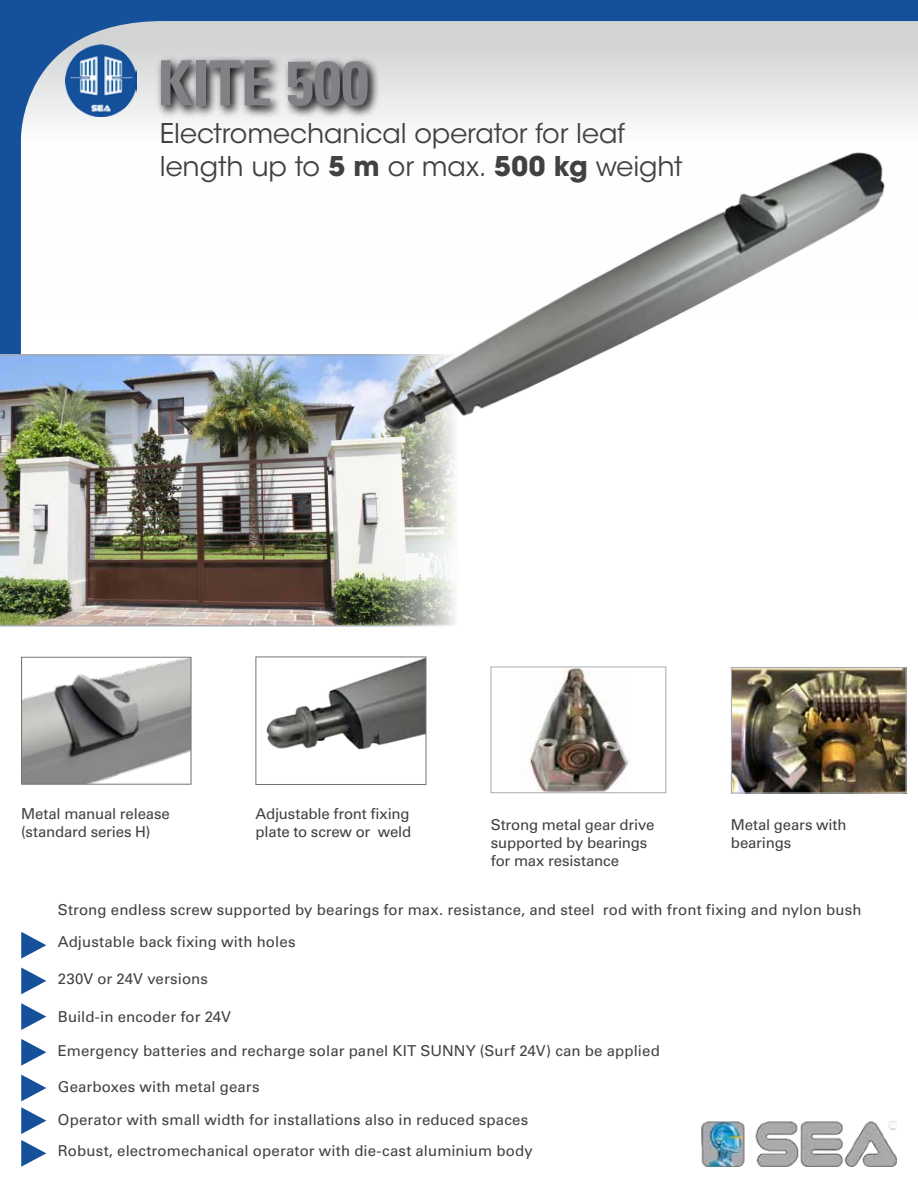
<style>
.page{position:relative;width:918px;height:1188px;background:#fff}
.page>*{position:absolute;margin:0;border:0;box-sizing:border-box;transform-origin:0 0}
.t1{font:700 condensed 62.4px "Univers LT Std";color:#808285}
.t2{font:27px/32.4px "ITC Avant Garde Std";letter-spacing:-.005em;color:#414042}
.t3{font:15px/18px "Univers LT Std";letter-spacing:.005em;color:#414042}
.s1{font-weight:700}
</style>
<div class="page">
<svg style="left:21px;top:1003px;width:25px;height:27px"></svg>
<svg style="left:21px;top:1107px;width:25px;height:27px"></svg>
<svg style="left:21px;top:1140px;width:25px;height:27px"></svg>
<svg style="left:21px;top:1039px;width:25px;height:27px"></svg>
<svg style="left:21px;top:968px;width:25px;height:26px"></svg>
<svg style="left:21px;top:1075px;width:25px;height:26px"></svg>
<svg style="left:21px;top:932px;width:25px;height:27px"></svg>
<img style="left:701px;top:1121px;width:196px;height:46px">
<svg style="left:0;top:0;width:918px;height:354px"></svg>
<svg style="left:156px;top:55px;width:225px;height:64px;background:#969797"></svg>
<img style="left:23px;top:659px;width:166px;height:124px">
<div style="left:21px;top:657px;width:170px;height:128px;border:1px solid #717275"></div>
<img style="left:0;top:354px;width:455px;height:273px">
<img style="left:361px;top:126px;width:554px;height:353px">
<img style="left:266px;top:659px;width:158px;height:91px">
<div style="left:256px;top:657px;width:170px;height:128px;border:1px solid #717275"></div>
<img style="left:529px;top:668px;width:102px;height:123px">
<div style="left:491px;top:666px;width:175px;height:127px;border:1px solid #a5abb2"></div>
<img style="left:733px;top:669px;width:172px;height:123px">
<div style="left:731px;top:667px;width:176px;height:127px;border:1px solid #a5abb2"></div>
<h1 class="t1" style="left:158px;top:45px;width:213px">KITE 500</h1>
<h2 class="t2" style="left:160px;top:118px;width:524px">Electromechanical operator for leaf length up to <span class="s1">5 m</span> or max. <span class="s1">500 kg</span> weight</h2>
<p class="t3" style="left:21px;top:805px;width:150px">Metal manual release (standard series H)</p>
<p class="t3" style="left:256px;top:805px;width:157px">Adjustable front fixing plate to screw or weld</p>
<p class="t3" style="left:491px;top:816px;width:165px">Strong metal gear drive supported by bearings for max resistance</p>
<p class="t3" style="left:731px;top:816px;width:117px">Metal gears with bearings</p>
<p class="t3" style="left:58px;top:901px;width:805px">Strong endless screw supported by bearings for max. resistance, and steel rod with front fixing and nylon bush</p>
<p class="t3" style="left:58px;top:932px;width:239px">Adjustable back fixing with holes</p>
<p class="t3" style="left:58px;top:970px;width:152px">230V or 24V versions</p>
<p class="t3" style="left:58px;top:1008px;width:175px">Build-in encoder for 24V</p>
<p class="t3" style="left:58px;top:1042px;width:603px">Emergency batteries and recharge solar panel KIT SUNNY (Surf 24V) can be applied</p>
<p class="t3" style="left:58px;top:1071px;width:472px;line-height:32.7px">Gearboxes with metal gears<br>Operator with small width for installations also in reduced spaces</p>
<p class="t3" style="left:58px;top:1142px;width:476px">Robust, electromechanical operator with die-cast aluminium body</p>
</div>
